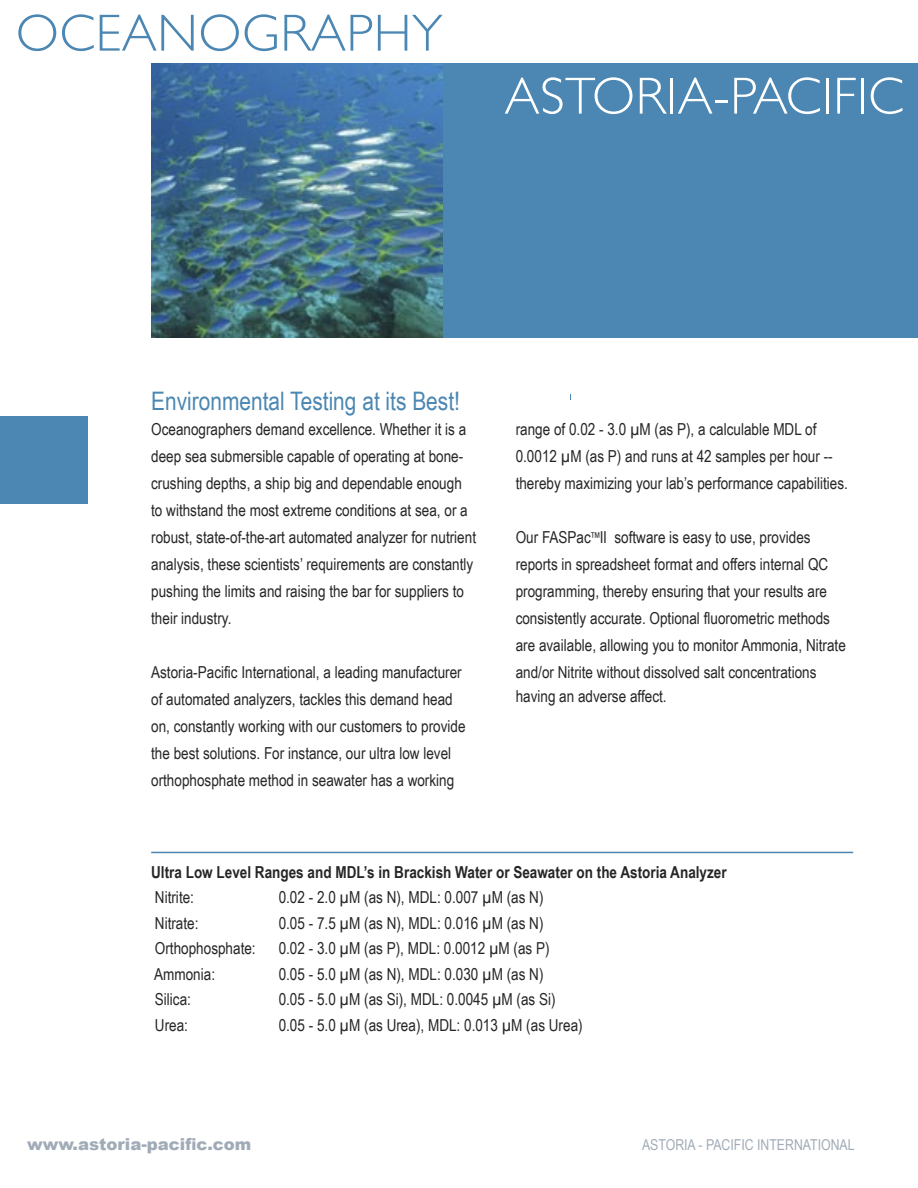
<style>
.page{position:relative;width:918px;height:1188px;background:#fff}
.page>*{position:absolute;margin:0;border:0;box-sizing:border-box;transform-origin:0 0}
.t1{font:300 52.5px "Gill Sans";letter-spacing:.01em;color:#fff}
.t2{font:300 52.5px "Gill Sans";letter-spacing:.01em;color:#4b87b2}
.t3{font:25.5px "Arial Narrow";color:#4b87b2}
.t4{font:16.5px/27px "Arial Narrow";color:#272525}
.t5{font:700 16.5px "Arial Narrow";color:#272525}
.t6{font:900 16.5px "Arial";color:#a1abb7}
.t7{font:15px "Arial Narrow";color:#a1abb7}
.s1{font-size:13.5px}
</style>
<div class="page">
<div style="left:429px;top:63px;width:489px;height:275px;background:#4b87b2"></div>
<div style="left:0;top:416px;width:88px;height:88px;background:#4b87b2"></div>
<img style="left:151px;top:63px;width:291px;height:275px">
<hr style="left:151px;top:852px;width:702px;height:1px;background:#4b87b2">
<h1 class="t2" style="left:16px;top:2px;width:428px">OCEANOGRAPHY</h1>
<h1 class="t1" style="left:505px;top:65px;width:401px">ASTORIA-PACIFIC</h1>
<h2 class="t3" style="left:151px;top:386px;width:310px">Environmental Testing at its Best!</h2>
<p class="t4" style="left:151px;top:415px;width:326px">Oceanographers demand excellence. Whether it is a deep sea submersible capable of operating at bone&shy;crushing depths, a ship big and dependable enough to withstand the most extreme conditions at sea, or a robust, state-of-the-art automated analyzer for nutrient analysis, these scientists’ requirements are constantly pushing the limits and raising the bar for suppliers to their industry.</p>
<p class="t4" style="left:151px;top:658px;width:316px">Astoria-Pacific International, a leading manufacturer of automated analyzers, tackles this demand head on, constantly working with our customers to provide the best solutions. For instance, our ultra low level orthophosphate method in seawater has a working</p>
<p class="t4" style="left:516px;top:416px;width:334px">range of 0.02 - 3.0 µM (as P), a calculable MDL of<br>0.0012 µM (as P) and runs at 42 samples per hour -- thereby maximizing your lab’s performance capabilities.</p>
<p class="t4" style="left:516px;top:524px;width:332px">Our FASPac<span class="s1">™</span>II software is easy to use, provides reports in spreadsheet format and offers internal QC programming, thereby ensuring that your results are consistently accurate. Optional fluorometric methods are available, allowing you to monitor Ammonia, Nitrate and/or Nitrite without dissolved salt concentrations</p>
<p class="t4" style="left:516px;top:683px;width:152px">having an adverse affect.</p>
<p class="t5" style="left:151px;top:862px;width:577px">Ultra Low Level Ranges and MDL’s in Brackish Water or Seawater on the Astoria Analyzer</p>
<p class="t4" style="left:155px;top:884px;width:41px">Nitrite:</p>
<p class="t4" style="left:279px;top:884px;width:266px">0.02 - 2.0 µM (as N), MDL: 0.007 µM (as N)</p>
<p class="t4" style="left:155px;top:909px;width:45px">Nitrate:</p>
<p class="t4" style="left:279px;top:909px;width:266px">0.05 - 7.5 µM (as N), MDL: 0.016 µM (as N)</p>
<p class="t4" style="left:155px;top:935px;width:102px">Orthophosphate:</p>
<p class="t4" style="left:279px;top:935px;width:272px">0.02 - 3.0 µM (as P), MDL: 0.0012 µM (as P)</p>
<p class="t4" style="left:154px;top:960px;width:62px">Ammonia:</p>
<p class="t4" style="left:279px;top:960px;width:266px">0.05 - 5.0 µM (as N), MDL: 0.030 µM (as N)</p>
<p class="t4" style="left:155px;top:986px;width:38px">Silica:</p>
<p class="t4" style="left:279px;top:986px;width:278px">0.05 - 5.0 µM (as Si), MDL: 0.0045 µM (as Si)</p>
<p class="t4" style="left:155px;top:1011px;width:35px">Urea:</p>
<p class="t4" style="left:279px;top:1011px;width:305px">0.05 - 5.0 µM (as Urea), MDL: 0.013 µM (as Urea)</p>
<p class="t6" style="left:27px;top:1135px;width:226px">www.astoria-pacific.com</p>
<p class="t7" style="left:642px;top:1136px;width:214px">ASTORIA - PACIFIC INTERNATIONAL</p>
</div>
